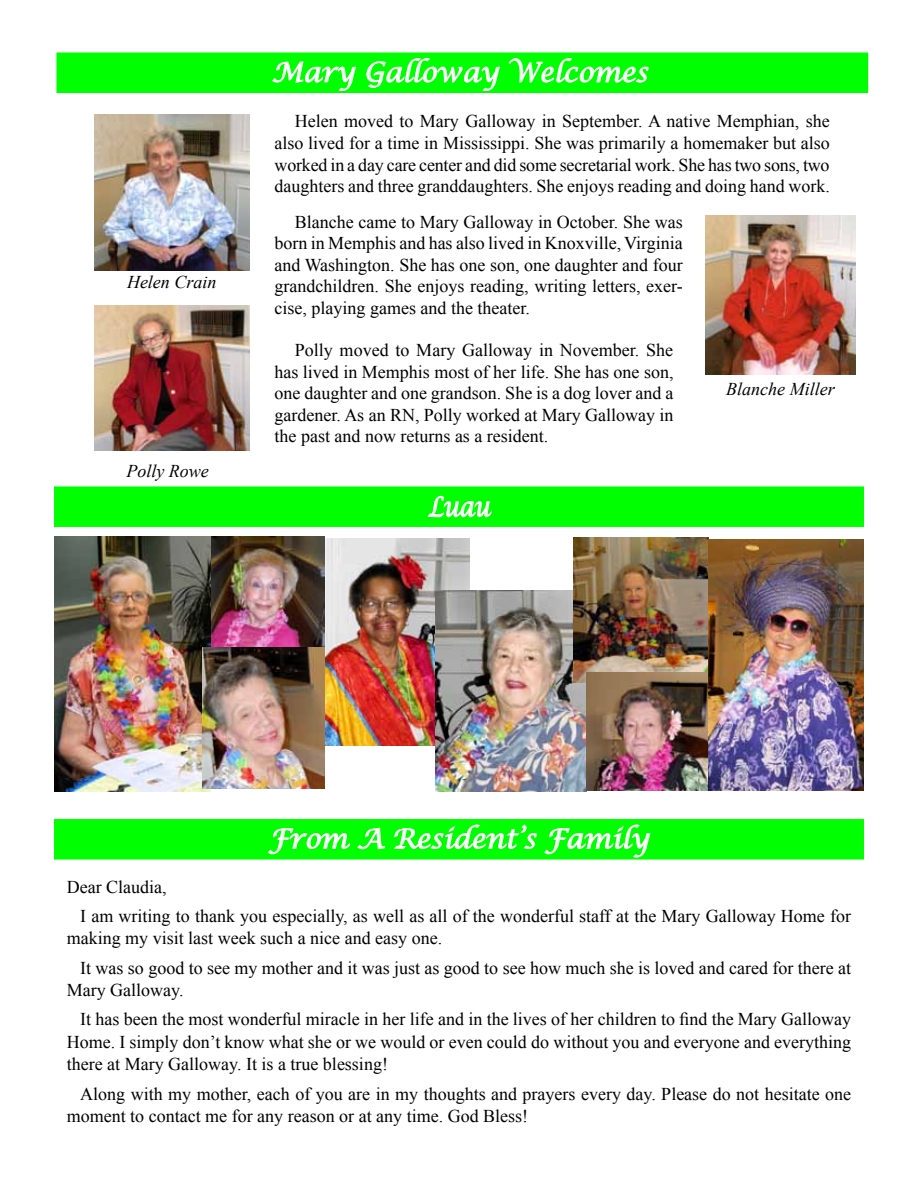
<style>
.page{position:relative;width:918px;height:1188px;background:#fff}
.page>*{position:absolute;margin:0;border:0;box-sizing:border-box;transform-origin:0 0}
.t1{font:italic 27px "Lucida Calligraphy";color:#fff}
.t2{font:italic 27px "Lucida Calligraphy";color:#fff;scale:.83 1}
.t3{font:18px/21.6px "Times New Roman";color:#000}
.t4{font:italic 18px "Times New Roman";color:#000}
</style>
<div class="page">
<div style="left:54px;top:819px;width:810px;height:41px;background:#0f0;border:3px solid #0f0"></div>
<svg style="left:268px;top:828px;width:82px;height:26px"></svg>
<svg style="left:358px;top:828px;width:27px;height:21px"></svg>
<svg style="left:394px;top:825px;width:143px;height:24px"></svg>
<svg style="left:544px;top:825px;width:106px;height:32px"></svg>
<div style="left:56px;top:52px;width:812px;height:41px;background:#0f0;border:3px solid #0f0"></div>
<svg style="left:272px;top:61px;width:84px;height:30px"></svg>
<svg style="left:367px;top:58px;width:133px;height:33px"></svg>
<svg style="left:509px;top:58px;width:140px;height:25px"></svg>
<div style="left:54px;top:486px;width:810px;height:41px;background:#0f0;border:3px solid #0f0"></div>
<svg style="left:428px;top:496px;width:64px;height:21px"></svg>
<img style="left:94px;top:115px;width:155px;height:156px">
<img style="left:706px;top:215px;width:149px;height:159px">
<img style="left:94px;top:305px;width:155px;height:145px">
<img style="left:325px;top:538px;width:144px;height:207px">
<img style="left:436px;top:590px;width:151px;height:202px">
<img style="left:210px;top:537px;width:115px;height:251px">
<img style="left:54px;top:537px;width:156px;height:255px">
<img style="left:573px;top:538px;width:136px;height:145px">
<img style="left:587px;top:672px;width:122px;height:118px">
<img style="left:709px;top:539px;width:155px;height:251px">
<p class="t4" style="left:127px;top:269px;width:91px">Helen Crain</p>
<p class="t4" style="left:126px;top:459px;width:84px">Polly Rowe</p>
<h1 class="t1" style="left:272px;top:56px;width:378px">Mary Galloway Welcomes</h1>
<p class="t3" style="left:275px;top:110px;width:557px;text-align:justify;text-indent:20px">Helen moved to Mary Galloway in September. A native Memphian, she also lived for a time in Mississippi. She was primarily a homemaker but also worked in a day care center and did some secretarial work. She has two sons, two daughters and three granddaughters. She enjoys reading and doing hand work.</p>
<p class="t3" style="left:275px;top:211px;width:410px;text-align:justify;text-indent:20px">Blanche came to Mary Galloway in October. She was born in Memphis and has also lived in Knoxville, Virginia and Washington. She has one son, one daughter and four grandchildren. She enjoys reading, writing letters, exer&shy;cise, playing games and the theater.</p>
<p class="t3" style="left:275px;top:339px;width:401px;text-align:justify;text-indent:20px">Polly moved to Mary Galloway in November. She has lived in Memphis most of her life. She has one son, one daughter and one grandson. She is a dog lover and a gardener. As an RN, Polly worked at Mary Galloway in the past and now returns as a resident.</p>
<h1 class="t2" style="left:428px;top:491px;width:76px">Luau</h1>
<p class="t4" style="left:726px;top:376px;width:110px">Blanche Miller</p>
<h1 class="t1" style="left:269px;top:822px;width:382px">From A Resident’s Family</h1>
<p class="t3" style="left:80px;top:872px;width:772px;line-height:29.2px;text-indent:-14px">Dear Claudia,<br>I am writing to thank you especially, as well as all of the wonderful staff at the Mary Galloway Home for</p>
<p class="t3" style="left:80px;top:923px;width:772px;line-height:29.2px;text-indent:-14px">making my visit last week such a nice and easy one.<br>It was so good to see my mother and it was just as good to see how much she is loved and cared for there at</p>
<p class="t3" style="left:80px;top:975px;width:772px;line-height:29.2px;text-indent:-14px">Mary Galloway.<br>It has been the most wonderful miracle in her life and in the lives of her children to find the Mary Galloway</p>
<p class="t3" style="left:67px;top:1030px;width:786px;line-height:22.5px">Home. I simply don’t know what she or we would or even could do without you and everyone and everything there at Mary Galloway. It is a true blessing!</p>
<p class="t3" style="left:67px;top:1082px;width:786px;line-height:22.5px;text-indent:14px">Along with my mother, each of you are in my thoughts and prayers every day. Please do not hesitate one moment to contact me for any reason or at any time. God Bless!</p>
</div>
